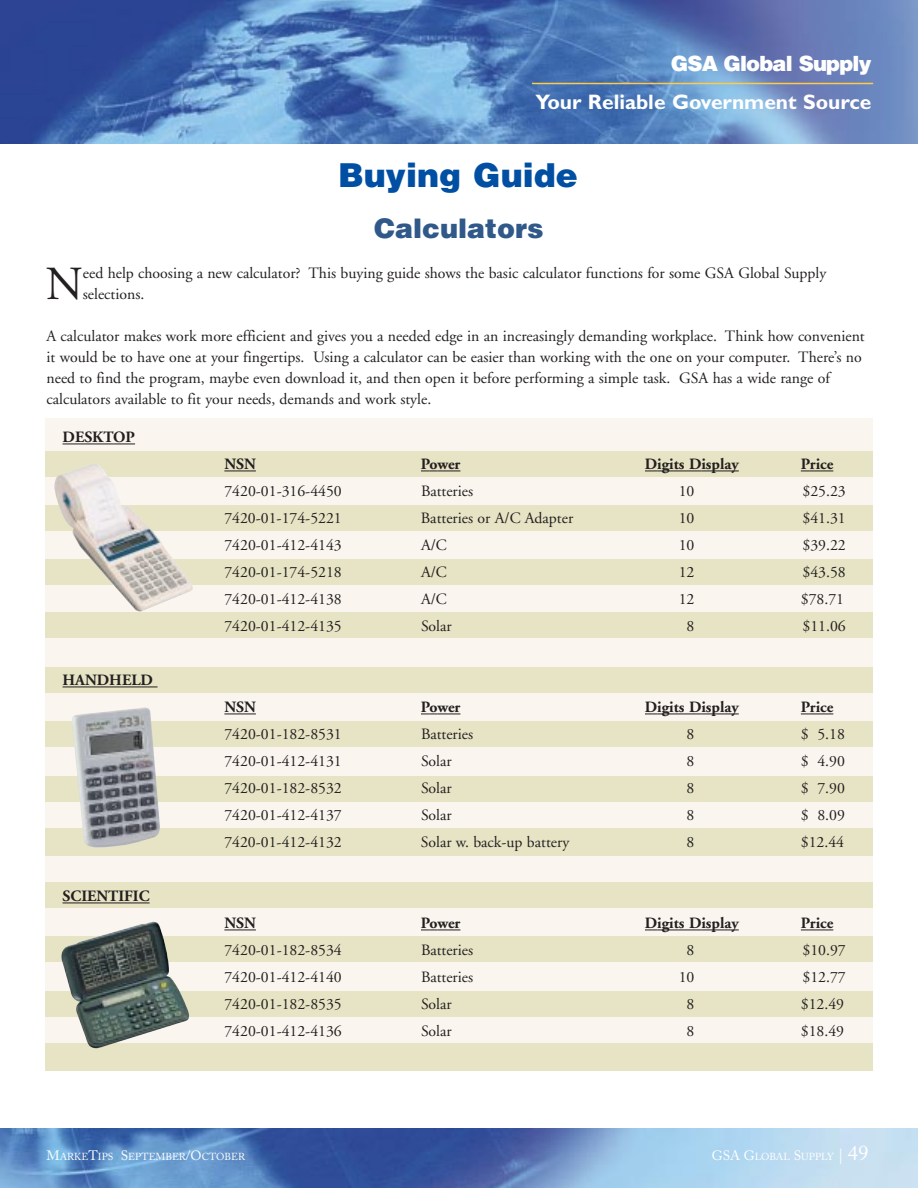
<style>
.page{position:relative;width:918px;height:1188px;background:#fff}
.page>*{position:absolute;margin:0;border:0;box-sizing:border-box;transform-origin:0 0}
.t1{font:47.4px "Adobe Garamond";color:#231f20}
.t2{font:900 33px "Helvetica";color:#004fa3}
.t3{font:900 27px "Helvetica";color:#30598a}
.t4{font:700 21px "Gill Sans";color:#fff}
.t5{font:900 21px "Helvetica";letter-spacing:-.04em;color:#fff}
.t6{font:15.75px/21px "Adobe Garamond";color:#231f20}
.t7{font:700 15.75px "Adobe Garamond";color:#231f20}
.t8{font:10.2px "Adobe Caslon";color:#fff}
.s1{font-size:13.5px}
.s2{font-size:15px}
.s3{font-size:21px}
</style>
<div class="page">
<img style="left:0;top:1129px;width:918px;height:59px">
<img style="left:0;top:0;width:918px;height:144px">
<hr style="left:532px;top:83px;width:341px;height:1px;background:#ffca48">
<div style="left:45px;top:418px;width:828px;height:648px;background:#faf6ef"></div>
<div style="left:45px;top:451px;width:828px;height:26px;background:#e6e4c4"></div>
<div style="left:45px;top:505px;width:828px;height:26px;background:#e6e4c4"></div>
<div style="left:45px;top:559px;width:828px;height:26px;background:#e6e4c4"></div>
<div style="left:45px;top:667px;width:828px;height:26px;background:#e6e4c4"></div>
<div style="left:45px;top:612px;width:828px;height:26px;background:#e6e4c4"></div>
<div style="left:45px;top:721px;width:828px;height:26px;background:#e6e4c4"></div>
<div style="left:45px;top:777px;width:828px;height:25px;background:#e6e4c4"></div>
<div style="left:45px;top:828px;width:828px;height:28px;background:#e6e4c4"></div>
<div style="left:45px;top:882px;width:828px;height:26px;background:#e6e4c4"></div>
<div style="left:45px;top:936px;width:828px;height:26px;background:#e6e4c4"></div>
<div style="left:45px;top:991px;width:828px;height:26px;background:#e6e4c4"></div>
<div style="left:45px;top:1043px;width:828px;height:28px;background:#e6e4c4"></div>
<hr style="left:63px;top:444px;width:50px;height:1px;background:#231f20">
<svg style="left:113px;top:444px;width:22px;height:1px"></svg>
<hr style="left:224px;top:471px;width:32px;height:1px;background:#231f20">
<svg style="left:421px;top:471px;width:39px;height:1px"></svg>
<svg style="left:645px;top:471px;width:12px;height:1px"></svg>
<hr style="left:657px;top:471px;width:44px;height:1px;background:#231f20">
<hr style="left:701px;top:471px;width:38px;height:1px;background:#231f20">
<svg style="left:801px;top:471px;width:32px;height:1px"></svg>
<hr style="left:63px;top:687px;width:95px;height:1px;background:#231f20">
<hr style="left:224px;top:714px;width:32px;height:1px;background:#231f20">
<svg style="left:421px;top:714px;width:39px;height:1px"></svg>
<svg style="left:645px;top:714px;width:12px;height:1px"></svg>
<hr style="left:657px;top:714px;width:44px;height:1px;background:#231f20">
<hr style="left:701px;top:714px;width:38px;height:1px;background:#231f20">
<svg style="left:801px;top:714px;width:32px;height:1px"></svg>
<hr style="left:63px;top:903px;width:87px;height:1px;background:#231f20">
<hr style="left:224px;top:930px;width:32px;height:1px;background:#231f20">
<svg style="left:421px;top:930px;width:39px;height:1px"></svg>
<svg style="left:645px;top:930px;width:12px;height:1px"></svg>
<hr style="left:657px;top:930px;width:44px;height:1px;background:#231f20">
<hr style="left:701px;top:930px;width:38px;height:1px;background:#231f20">
<svg style="left:801px;top:930px;width:32px;height:1px"></svg>
<img style="left:61px;top:922px;width:128px;height:127px">
<img style="left:54px;top:463px;width:139px;height:149px">
<img style="left:72px;top:707px;width:88px;height:141px">
<h3 class="t5" style="left:671px;top:55px;width:202px">GSA Global Supply</h3>
<h3 class="t4" style="left:536px;top:95px;width:337px">Your Reliable Government Source</h3>
<h2 class="t2" style="left:338px;top:163px;width:241px">Buying Guide</h2>
<h3 class="t3" style="left:374px;top:219px;width:171px">Calculators</h3>
<h1 class="t1" style="left:46px;top:265px;width:39px">N</h1>
<p class="t6" style="left:83px;top:264px;width:745px">eed help choosing a new calculator? This buying guide shows the basic calculator functions for some GSA Global Supply selections.</p>
<p class="t6" style="left:47px;top:327px;width:820px">A calculator makes work more efficient and gives you a needed edge in an increasingly demanding workplace. Think how convenient it would be to have one at your fingertips. Using a calculator can be easier than working with the one on your computer. There’s no need to find the program, maybe even download it, and then open it before performing a simple task. GSA has a wide range of calculators available to fit your needs, demands and work style.</p>
<p class="t7" style="left:63px;top:431px;width:74px">DESKTOP</p>
<p class="t7" style="left:63px;top:674px;width:92px">HANDHELD</p>
<p class="t7" style="left:63px;top:890px;width:89px">SCIENTIFIC</p>
<p class="t7" style="left:224px;top:458px;width:33px">NSN</p>
<p class="t7" style="left:421px;top:458px;width:41px">Power</p>
<p class="t7" style="left:645px;top:458px;width:95px">Digits Display</p>
<p class="t7" style="left:801px;top:458px;width:34px">Price</p>
<p class="t6" style="left:224px;top:482px;width:119px">7420-01-316-4450</p>
<p class="t6" style="left:421px;top:482px;width:54px">Batteries</p>
<p class="t6" style="left:679px;top:482px;width:17px">10</p>
<p class="t6" style="left:803px;top:482px;width:45px">$25.23</p>
<p class="t6" style="left:224px;top:509px;width:119px">7420-01-174-5221</p>
<p class="t6" style="left:421px;top:509px;width:154px">Batteries or A/C Adapter</p>
<p class="t6" style="left:679px;top:509px;width:17px">10</p>
<p class="t6" style="left:802px;top:509px;width:45px">$41.31</p>
<p class="t6" style="left:224px;top:536px;width:119px">7420-01-412-4143</p>
<p class="t6" style="left:421px;top:536px;width:27px">A/C</p>
<p class="t6" style="left:679px;top:536px;width:17px">10</p>
<p class="t6" style="left:802px;top:536px;width:45px">$39.22</p>
<p class="t6" style="left:224px;top:563px;width:119px">7420-01-174-5218</p>
<p class="t6" style="left:421px;top:563px;width:27px">A/C</p>
<p class="t6" style="left:679px;top:563px;width:17px">12</p>
<p class="t6" style="left:802px;top:563px;width:45px">$43.58</p>
<p class="t6" style="left:224px;top:590px;width:119px">7420-01-412-4138</p>
<p class="t6" style="left:421px;top:590px;width:27px">A/C</p>
<p class="t6" style="left:679px;top:590px;width:17px">12</p>
<p class="t6" style="left:801px;top:590px;width:45px">$78.71</p>
<p class="t6" style="left:224px;top:617px;width:119px">7420-01-412-4135</p>
<p class="t6" style="left:421px;top:617px;width:32px">Solar</p>
<p class="t6" style="left:687px;top:617px;width:9px">8</p>
<p class="t6" style="left:803px;top:617px;width:45px">$11.06</p>
<p class="t7" style="left:224px;top:701px;width:33px">NSN</p>
<p class="t7" style="left:421px;top:701px;width:41px">Power</p>
<p class="t7" style="left:645px;top:701px;width:95px">Digits Display</p>
<p class="t7" style="left:801px;top:701px;width:34px">Price</p>
<p class="t6" style="left:224px;top:725px;width:119px">7420-01-182-8531</p>
<p class="t6" style="left:421px;top:725px;width:54px">Batteries</p>
<p class="t6" style="left:687px;top:725px;width:9px">8</p>
<p class="t6" style="left:801px;top:725px;width:46px">$ 5.18</p>
<p class="t6" style="left:224px;top:752px;width:119px">7420-01-412-4131</p>
<p class="t6" style="left:421px;top:752px;width:32px">Solar</p>
<p class="t6" style="left:687px;top:752px;width:9px">8</p>
<p class="t6" style="left:801px;top:752px;width:46px">$ 4.90</p>
<p class="t6" style="left:224px;top:779px;width:119px">7420-01-182-8532</p>
<p class="t6" style="left:421px;top:779px;width:32px">Solar</p>
<p class="t6" style="left:687px;top:779px;width:9px">8</p>
<p class="t6" style="left:801px;top:779px;width:46px">$ 7.90</p>
<p class="t6" style="left:224px;top:806px;width:119px">7420-01-412-4137</p>
<p class="t6" style="left:421px;top:806px;width:32px">Solar</p>
<p class="t6" style="left:687px;top:806px;width:9px">8</p>
<p class="t6" style="left:801px;top:806px;width:46px">$ 8.09</p>
<p class="t6" style="left:224px;top:833px;width:119px">7420-01-412-4132</p>
<p class="t6" style="left:421px;top:833px;width:150px">Solar w. back-up battery</p>
<p class="t6" style="left:687px;top:833px;width:9px">8</p>
<p class="t6" style="left:801px;top:833px;width:45px">$12.44</p>
<p class="t7" style="left:224px;top:917px;width:33px">NSN</p>
<p class="t7" style="left:421px;top:917px;width:41px">Power</p>
<p class="t7" style="left:645px;top:917px;width:95px">Digits Display</p>
<p class="t7" style="left:801px;top:917px;width:34px">Price</p>
<p class="t6" style="left:224px;top:941px;width:119px">7420-01-182-8534</p>
<p class="t6" style="left:421px;top:941px;width:54px">Batteries</p>
<p class="t6" style="left:687px;top:941px;width:9px">8</p>
<p class="t6" style="left:803px;top:941px;width:45px">$10.97</p>
<p class="t6" style="left:224px;top:968px;width:119px">7420-01-412-4140</p>
<p class="t6" style="left:421px;top:968px;width:54px">Batteries</p>
<p class="t6" style="left:679px;top:968px;width:17px">10</p>
<p class="t6" style="left:803px;top:968px;width:45px">$12.77</p>
<p class="t6" style="left:224px;top:995px;width:119px">7420-01-182-8535</p>
<p class="t6" style="left:421px;top:995px;width:32px">Solar</p>
<p class="t6" style="left:687px;top:995px;width:9px">8</p>
<p class="t6" style="left:801px;top:995px;width:45px">$12.49</p>
<p class="t6" style="left:224px;top:1022px;width:119px">7420-01-412-4136</p>
<p class="t6" style="left:421px;top:1022px;width:32px">Solar</p>
<p class="t6" style="left:687px;top:1022px;width:9px">8</p>
<p class="t6" style="left:801px;top:1022px;width:45px">$18.49</p>
<p class="t8" style="left:46px;top:1152px;width:200px"><span class="s1">M</span>ARKE<span class="s1">T</span>IPS <span class="s1">S</span>EPTEMBER<span class="s1">/O</span>CTOBER</p>
<p class="t8" style="left:712px;top:1152px;width:158px"><span class="s1">GSA G</span>LOBAL <span class="s1">S</span>UPPLY <span class="s2">|</span> <span class="s3">49</span></p>
</div>
